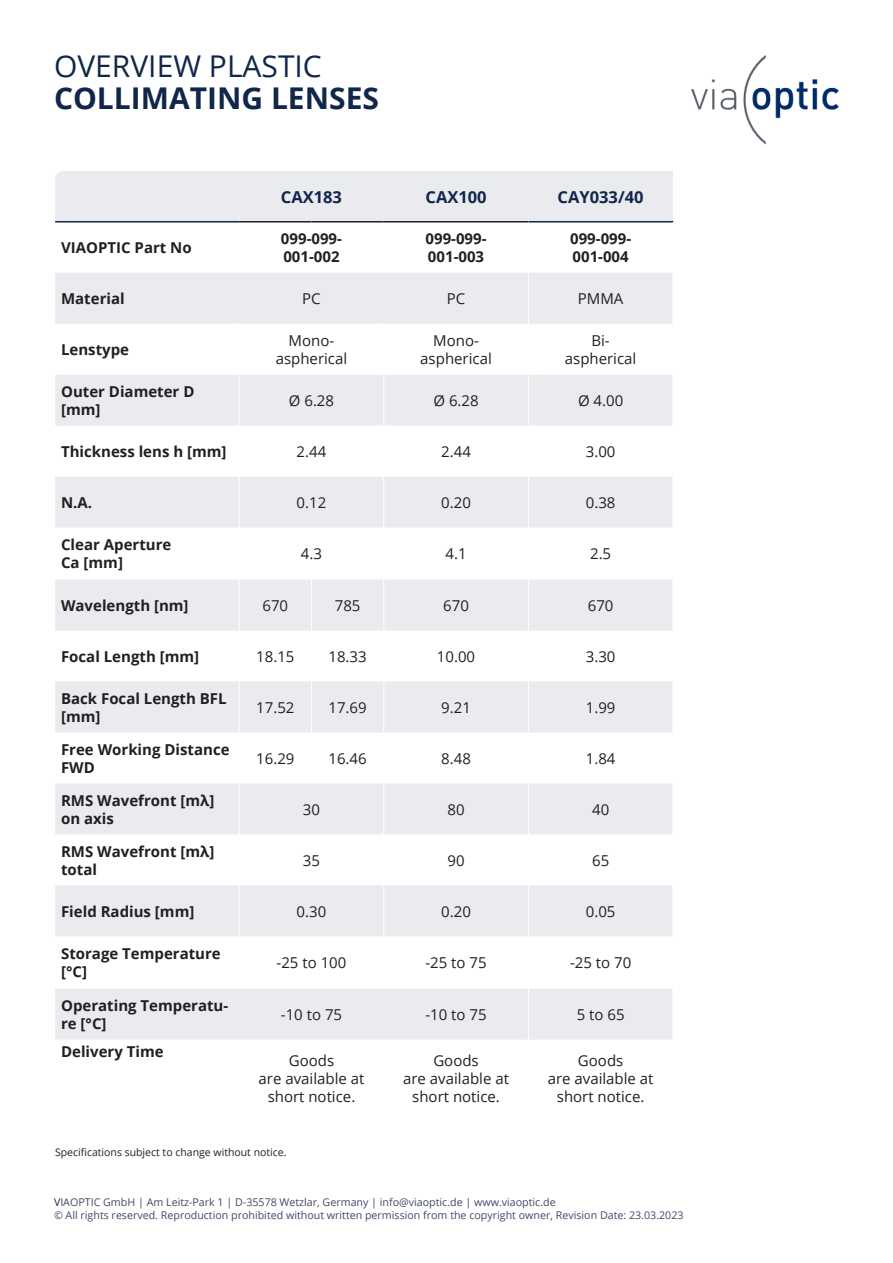
<style>
.page{position:relative;width:893px;height:1263px;background:#fff}
.page>*{position:absolute;margin:0;border:0;box-sizing:border-box;transform-origin:0 0}
.t1{font:700 30px "Open Sans";color:#11274a}
.t2{font:30px "Open Sans";color:#11274a}
.t3{font:700 16.5px "Open Sans";color:#11274a}
.t4{font:700 15px/18px "Open Sans";color:#231f20}
.t5{font:15px/18px "Open Sans";color:#231f20;text-align:center}
.t6{font:10.65px "Open Sans";color:#434968}
.t7{font:10.5px "Open Sans";color:#231f20}
.s1{color:#11274a}
</style>
<div class="page">
<img style="left:692px;top:55px;width:147px;height:90px">
<svg style="left:55px;top:171px;width:618px;height:869px;fill:#eaebef"></svg>
<hr style="left:528px;top:273px;width:1px;height:51px;background:#fff">
<hr style="left:672px;top:273px;width:1px;height:51px;background:#fff">
<hr style="left:239px;top:324px;width:1px;height:51px;background:#fff">
<hr style="left:383px;top:324px;width:1px;height:51px;background:#fff">
<hr style="left:528px;top:324px;width:1px;height:51px;background:#fff">
<hr style="left:672px;top:324px;width:1px;height:51px;background:#fff">
<hr style="left:239px;top:375px;width:1px;height:51px;background:#fff">
<hr style="left:383px;top:375px;width:1px;height:51px;background:#fff">
<hr style="left:528px;top:375px;width:1px;height:51px;background:#fff">
<hr style="left:672px;top:375px;width:1px;height:51px;background:#fff">
<hr style="left:239px;top:426px;width:1px;height:51px;background:#fff">
<hr style="left:383px;top:426px;width:1px;height:51px;background:#fff">
<hr style="left:528px;top:426px;width:1px;height:51px;background:#fff">
<hr style="left:672px;top:426px;width:1px;height:51px;background:#fff">
<hr style="left:239px;top:477px;width:1px;height:51px;background:#fff">
<hr style="left:383px;top:477px;width:1px;height:51px;background:#fff">
<hr style="left:528px;top:477px;width:1px;height:51px;background:#fff">
<hr style="left:672px;top:477px;width:1px;height:51px;background:#fff">
<hr style="left:239px;top:528px;width:1px;height:51px;background:#fff">
<hr style="left:383px;top:528px;width:1px;height:51px;background:#fff">
<hr style="left:528px;top:528px;width:1px;height:51px;background:#fff">
<hr style="left:672px;top:528px;width:1px;height:51px;background:#fff">
<hr style="left:239px;top:579px;width:1px;height:51px;background:#fff">
<hr style="left:311px;top:579px;width:1px;height:51px;background:#fff">
<hr style="left:383px;top:579px;width:1px;height:51px;background:#fff">
<hr style="left:528px;top:579px;width:1px;height:51px;background:#fff">
<hr style="left:672px;top:579px;width:1px;height:51px;background:#fff">
<hr style="left:239px;top:630px;width:1px;height:51px;background:#fff">
<hr style="left:311px;top:630px;width:1px;height:51px;background:#fff">
<hr style="left:383px;top:630px;width:1px;height:51px;background:#fff">
<hr style="left:528px;top:630px;width:1px;height:51px;background:#fff">
<hr style="left:672px;top:630px;width:1px;height:51px;background:#fff">
<hr style="left:239px;top:681px;width:1px;height:51px;background:#fff">
<hr style="left:311px;top:681px;width:1px;height:51px;background:#fff">
<hr style="left:383px;top:681px;width:1px;height:51px;background:#fff">
<hr style="left:528px;top:681px;width:1px;height:51px;background:#fff">
<hr style="left:672px;top:681px;width:1px;height:51px;background:#fff">
<hr style="left:239px;top:732px;width:1px;height:51px;background:#fff">
<hr style="left:311px;top:732px;width:1px;height:51px;background:#fff">
<hr style="left:383px;top:732px;width:1px;height:51px;background:#fff">
<hr style="left:528px;top:732px;width:1px;height:51px;background:#fff">
<hr style="left:672px;top:732px;width:1px;height:51px;background:#fff">
<hr style="left:239px;top:783px;width:1px;height:51px;background:#fff">
<hr style="left:383px;top:783px;width:1px;height:51px;background:#fff">
<hr style="left:528px;top:783px;width:1px;height:51px;background:#fff">
<hr style="left:672px;top:783px;width:1px;height:51px;background:#fff">
<hr style="left:239px;top:834px;width:1px;height:51px;background:#fff">
<hr style="left:383px;top:834px;width:1px;height:51px;background:#fff">
<hr style="left:528px;top:834px;width:1px;height:51px;background:#fff">
<hr style="left:672px;top:834px;width:1px;height:51px;background:#fff">
<hr style="left:239px;top:885px;width:1px;height:51px;background:#fff">
<hr style="left:383px;top:885px;width:1px;height:51px;background:#fff">
<hr style="left:528px;top:885px;width:1px;height:51px;background:#fff">
<hr style="left:672px;top:885px;width:1px;height:51px;background:#fff">
<hr style="left:239px;top:936px;width:1px;height:53px;background:#fff">
<hr style="left:383px;top:936px;width:1px;height:53px;background:#fff">
<hr style="left:528px;top:936px;width:1px;height:53px;background:#fff">
<hr style="left:672px;top:936px;width:1px;height:53px;background:#fff">
<hr style="left:528px;top:989px;width:1px;height:51px;background:#fff">
<hr style="left:672px;top:989px;width:1px;height:51px;background:#fff">
<hr style="left:55px;top:221px;width:184px;height:1px;background:#11274a">
<hr style="left:528px;top:221px;width:145px;height:1px;background:#11274a">
<hr style="left:239px;top:221px;width:72px;height:1px;background:#231f20">
<hr style="left:311px;top:221px;width:73px;height:1px;background:#231f20">
<hr style="left:384px;top:221px;width:144px;height:1px;background:#231f20">
<hr style="left:528px;top:222px;width:1px;height:51px;background:#fff">
<hr style="left:672px;top:222px;width:1px;height:51px;background:#fff">
<p class="t2" style="left:54px;top:46px;width:269px">OVERVIEW PLASTIC</p>
<p class="t1" style="left:54px;top:77px;width:327px">COLLIMATING LENSES</p>
<p class="t3" style="left:281px;top:185px;width:63px">CAX183</p>
<p class="t3" style="left:425px;top:185px;width:63px">CAX100</p>
<p class="t3" style="left:558px;top:185px;width:88px">CAY033/40</p>
<p class="t4" style="left:61px;top:238px;width:132px">VIAOPTIC Part No</p>
<p class="t4" style="left:281px;top:229px;width:63px">099-099-<br>001-002</p>
<p class="t4" style="left:426px;top:229px;width:63px">099-099-<br>001-003</p>
<p class="t4" style="left:570px;top:229px;width:63px">099-099-<br>001-004</p>
<p class="t4" style="left:61px;top:289px;width:65px">Material</p>
<p class="t5" style="left:302px;top:289px;width:20px">PC</p>
<p class="t5" style="left:447px;top:289px;width:20px">PC</p>
<p class="t5" style="left:578px;top:289px;width:47px">PMMA</p>
<p class="t4" style="left:61px;top:340px;width:70px">Lenstype</p>
<p class="t5" style="left:276px;top:331px;width:73px">Mono&shy;aspherical</p>
<p class="t5" style="left:420px;top:331px;width:73px">Mono&shy;aspherical</p>
<p class="t5" style="left:565px;top:331px;width:73px">Bi&shy;aspherical</p>
<p class="t4" style="left:61px;top:382px;width:135px">Outer Diameter D [mm]</p>
<p class="t5" style="left:289px;top:391px;width:47px">Ø 6.28</p>
<p class="t5" style="left:433px;top:391px;width:47px">Ø 6.28</p>
<p class="t5" style="left:578px;top:391px;width:47px">Ø 4.00</p>
<p class="t4" style="left:61px;top:442px;width:167px">Thickness lens h [mm]</p>
<p class="t5" style="left:297px;top:442px;width:31px">2.44</p>
<p class="t5" style="left:441px;top:442px;width:31px">2.44</p>
<p class="t5" style="left:586px;top:442px;width:31px">3.00</p>
<p class="t4" style="left:61px;top:493px;width:33px">N.A.</p>
<p class="t5" style="left:297px;top:493px;width:31px">0.12</p>
<p class="t5" style="left:441px;top:493px;width:31px">0.20</p>
<p class="t5" style="left:586px;top:493px;width:31px">0.38</p>
<p class="t4" style="left:61px;top:535px;width:112px">Clear Aperture<br>Ca [mm]</p>
<p class="t5" style="left:301px;top:544px;width:23px">4.3</p>
<p class="t5" style="left:445px;top:544px;width:23px">4.1</p>
<p class="t5" style="left:590px;top:544px;width:23px">2.5</p>
<p class="t4" style="left:61px;top:596px;width:129px">Wavelength [nm]</p>
<p class="t5" style="left:262px;top:596px;width:27px">670</p>
<p class="t5" style="left:335px;top:596px;width:27px">785</p>
<p class="t5" style="left:443px;top:596px;width:27px">670</p>
<p class="t5" style="left:588px;top:596px;width:27px">670</p>
<p class="t4" style="left:61px;top:647px;width:140px">Focal Length [mm]</p>
<p class="t5" style="left:256px;top:647px;width:40px">18.15</p>
<p class="t5" style="left:328px;top:647px;width:40px">18.33</p>
<p class="t5" style="left:437px;top:647px;width:40px">10.00</p>
<p class="t5" style="left:586px;top:647px;width:31px">3.30</p>
<p class="t4" style="left:61px;top:689px;width:167px">Back Focal Length BFL [mm]</p>
<p class="t5" style="left:256px;top:698px;width:40px">17.52</p>
<p class="t5" style="left:328px;top:698px;width:40px">17.69</p>
<p class="t5" style="left:441px;top:698px;width:31px">9.21</p>
<p class="t5" style="left:586px;top:698px;width:31px">1.99</p>
<p class="t4" style="left:61px;top:740px;width:170px">Free Working Distance<br>FWD</p>
<p class="t5" style="left:256px;top:749px;width:40px">16.29</p>
<p class="t5" style="left:328px;top:749px;width:40px">16.46</p>
<p class="t5" style="left:441px;top:749px;width:31px">8.48</p>
<p class="t5" style="left:586px;top:749px;width:31px">1.84</p>
<p class="t4" style="left:61px;top:791px;width:155px">RMS Wavefront [mλ] on axis</p>
<p class="t5" style="left:303px;top:800px;width:19px">30</p>
<p class="t5" style="left:447px;top:800px;width:19px">80</p>
<p class="t5" style="left:592px;top:800px;width:19px">40</p>
<p class="t4" style="left:61px;top:842px;width:155px">RMS Wavefront [mλ] total</p>
<p class="t5" style="left:303px;top:851px;width:19px">35</p>
<p class="t5" style="left:447px;top:851px;width:19px">90</p>
<p class="t5" style="left:592px;top:851px;width:19px">65</p>
<p class="t4" style="left:61px;top:902px;width:135px">Field Radius [mm]</p>
<p class="t5" style="left:297px;top:902px;width:31px">0.30</p>
<p class="t5" style="left:441px;top:902px;width:31px">0.20</p>
<p class="t5" style="left:586px;top:902px;width:31px">0.05</p>
<p class="t4" style="left:61px;top:944px;width:161px">Storage Temperature [°C]</p>
<p class="t5" style="left:277px;top:953px;width:71px">-25 to 100</p>
<p class="t5" style="left:425px;top:953px;width:63px">-25 to 75</p>
<p class="t5" style="left:570px;top:953px;width:63px">-25 to 70</p>
<p class="t4" style="left:61px;top:996px;width:169px">Operating Temperatu&shy;re [°C]</p>
<p class="t5" style="left:281px;top:1005px;width:63px">-10 to 75</p>
<p class="t5" style="left:425px;top:1005px;width:63px">-10 to 75</p>
<p class="t5" style="left:577px;top:1005px;width:49px">5 to 65</p>
<p class="t4" style="left:61px;top:1042px;width:104px">Delivery Time</p>
<p class="t5" style="left:259px;top:1051px;width:107px">Goods<br>are available at short notice.</p>
<p class="t5" style="left:403px;top:1051px;width:107px">Goods<br>are available at short notice.</p>
<p class="t5" style="left:548px;top:1051px;width:107px">Goods<br>are available at short notice.</p>
<p class="t7" style="left:55px;top:1145px;width:233px">Specifications subject to change without notice.</p>
<p class="t6" style="left:54px;top:1195px;width:503px"><span class="s1">V</span>IAOPTIC GmbH | Am Leitz-Park 1 | D-35578 Wetzlar, Germany | info@viaoptic.de | www.viaoptic.de</p>
<p class="t6" style="left:54px;top:1208px;width:631px">© All rights reserved. Reproduction prohibited without written permission from the copyright owner, Revision Date: 23.03.2023</p>
</div>
